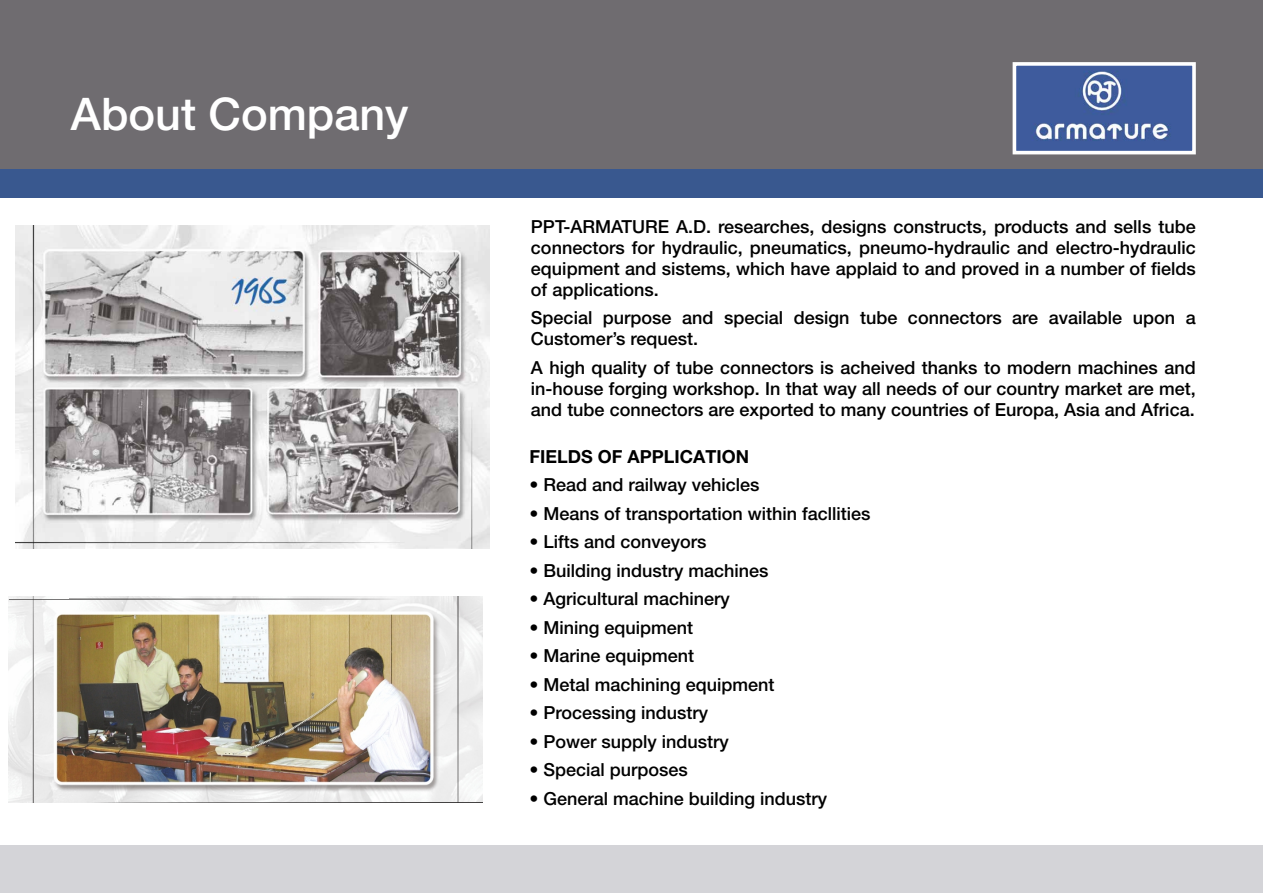
<style>
.page{position:relative;width:1263px;height:893px;background:#fff}
.page>*{position:absolute;margin:0;border:0;box-sizing:border-box;transform-origin:0 0}
.t1{font:500 45px "Helvetica Neue LT Pro";color:#fff}
.t2{font:500 18px/21px "Helvetica Neue LT Pro";color:#000;text-align:justify}
.t3{font:700 18px "Helvetica Neue LT Pro";color:#000}
</style>
<div class="page">
<div style="left:0;top:0;width:1263px;height:176px;background:#6f6c70"></div>
<div style="left:0;top:169px;width:1263px;height:28px;background:#39588f"></div>
<div style="left:0;top:845px;width:1263px;height:48px;background:#d4d4d8"></div>
<img style="left:1018px;top:67px;width:173px;height:82px">
<div style="left:1013px;top:62px;width:183px;height:92px;border:4px solid #fff"></div>
<img style="left:15px;top:226px;width:474px;height:323px">
<img style="left:9px;top:596px;width:474px;height:206px">
<hr style="left:458px;top:596px;width:1px;height:206px;background:#2b2929">
<hr style="left:33px;top:596px;width:1px;height:206px;background:#2b2929">
<hr style="left:9px;top:599px;width:474px;height:1px;background:#2b2929">
<hr style="left:9px;top:802px;width:474px;height:1px;background:#2b2929">
<h1 class="t1" style="left:71px;top:87px;width:339px">About Company</h1>
<p class="t2" style="left:531px;top:216px;width:666px">PPT-ARMATURE A.D. researches, designs constructs, products and sells tube connectors for hydraulic, pneumatics, pneumo-hydraulic and electro-hydraulic equipment and sistems, which have applaid to and proved in a number of fields of applications.</p>
<p class="t2" style="left:531px;top:307px;width:666px">Special purpose and special design tube connectors are available upon a<br>Customer’s request.</p>
<p class="t2" style="left:531px;top:357px;width:666px">A high quality of tube connectors is acheived thanks to modern machines and in-house forging workshop. In that way all needs of our country market are met, and tube connectors are exported to many countries of Europa, Asia and Africa.</p>
<p class="t3" style="left:529px;top:445px;width:221px">FIELDS OF APPLICATION</p>
<p class="t2" style="left:529px;top:474px;width:232px">• Read and railway vehicles</p>
<p class="t2" style="left:529px;top:503px;width:343px">• Means of transportation within facllities</p>
<p class="t2" style="left:529px;top:531px;width:179px">• Lifts and conveyors</p>
<p class="t2" style="left:529px;top:560px;width:241px">• Building industry machines</p>
<p class="t2" style="left:529px;top:588px;width:202px">• Agricultural machinery</p>
<p class="t2" style="left:529px;top:617px;width:165px">• Mining equipment</p>
<p class="t2" style="left:529px;top:645px;width:166px">• Marine equipment</p>
<p class="t2" style="left:529px;top:674px;width:247px">• Metal machining equipment</p>
<p class="t2" style="left:529px;top:702px;width:180px">• Processing industry</p>
<p class="t2" style="left:529px;top:731px;width:201px">• Power supply industry</p>
<p class="t2" style="left:529px;top:759px;width:160px">• Special purposes</p>
<p class="t2" style="left:529px;top:788px;width:299px">• General machine building industry</p>
</div>
